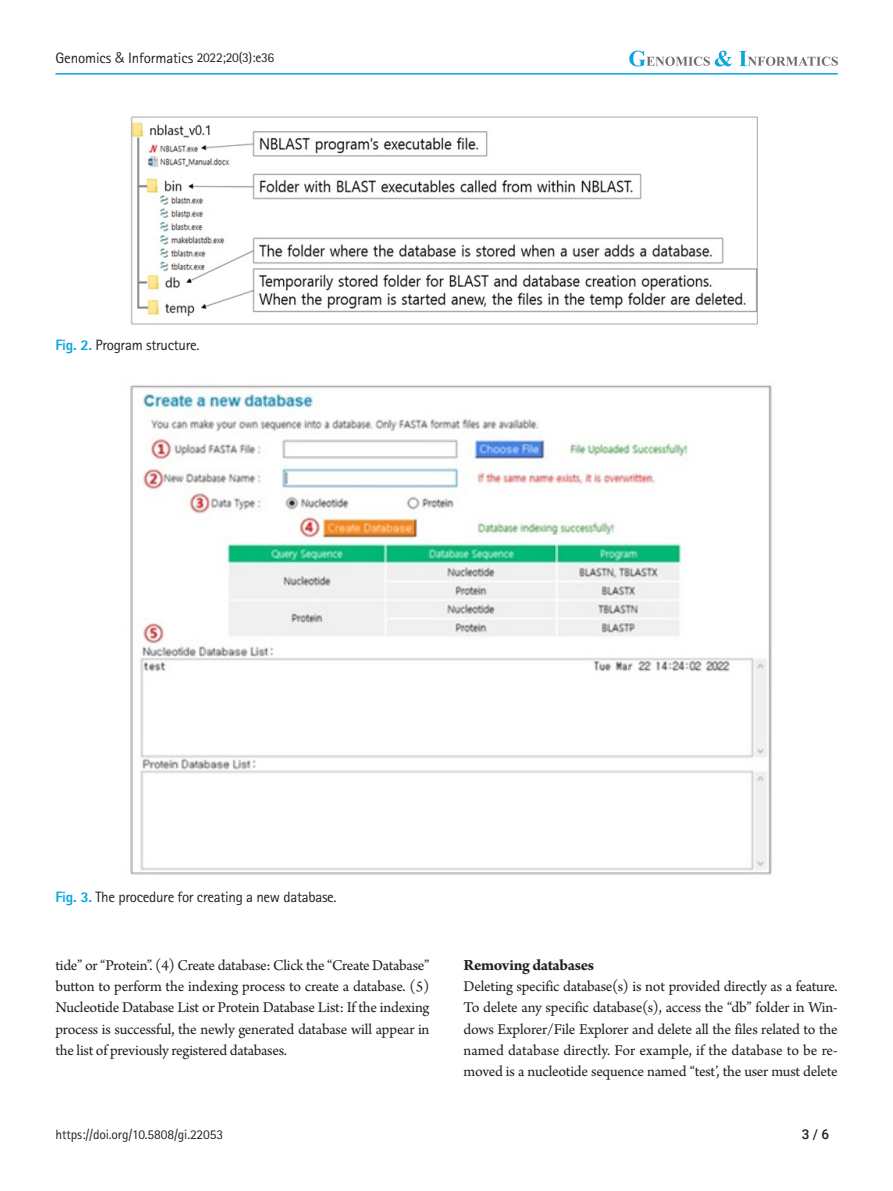
<style>
.page{position:relative;width:893px;height:1191px;background:#fff}
.page>*{position:absolute;margin:0;border:0;box-sizing:border-box;transform-origin:0 0}
.body-sub-title{font:700 16.5px "Arno Pro";letter-spacing:-.02em;color:#231f20}
.body{font:15.75px/21.3px "Arno Pro";letter-spacing:-.02em;color:#231f20;text-align:justify}
.fig-caption{font:15px "Rotis Sans Serif Std";letter-spacing:-.02em;color:#231f20}
.t1{font:13.5px "Rotis Sans Serif Std";letter-spacing:-.01em;color:#231f20}
.t2{font:500 13.5px "Roboto";color:#231f20}
.s1{font-family:"Ko Pub Dotum";font-weight:500;font-size:13.5px}
.s2{font-size:13.5px}
.s3{font-weight:800;color:#08a7e0}
</style>
<div class="page">
<img style="left:130px;top:116px;width:628px;height:209px">
<img style="left:130px;top:385px;width:642px;height:490px">
<hr style="left:55px;top:73px;width:783px;height:2px;background:#08a7e0">
<svg style="left:629px;top:51px;width:209px;height:15px"></svg>
<p class="fig-caption" style="left:55px;top:49px;width:220px">Genomics <span class="s1">&amp;</span> Informatics <span class="s2">2022;20(3):e36</span></p>
<p class="fig-caption" style="left:55px;top:336px;width:146px"><span class="s3">Fig. 2.</span> Program structure.</p>
<p class="fig-caption" style="left:55px;top:888px;width:283px"><span class="s3">Fig. 3.</span> The procedure for creating a new database.</p>
<p class="body" style="left:55px;top:955px;width:376px">tide” or “Protein”. (4) Create database: Click the “Create Database” button to perform the indexing process to create a database. (5)<br>Nucleotide Database List or Protein Database List: If the indexing process is successful, the newly generated database will appear in the list of previously registered databases.</p>
<p class="body-sub-title" style="left:463px;top:955px;width:132px">Removing databases</p>
<p class="body" style="left:463px;top:976px;width:376px">Deleting specific database(s) is not provided directly as a feature.<br>To delete any specific database(s), access the “db” folder in Win&shy;dows Explorer/File Explorer and delete all the files related to the named database directly. For example, if the database to be re&shy;moved is a nucleotide sequence named “test’, the user must delete</p>
<p class="t1" style="left:55px;top:1126px;width:169px">https://doi.org/10.5808/gi.22053</p>
<p class="t2" style="left:802px;top:1124px;width:29px">3 / 6</p>
</div>
